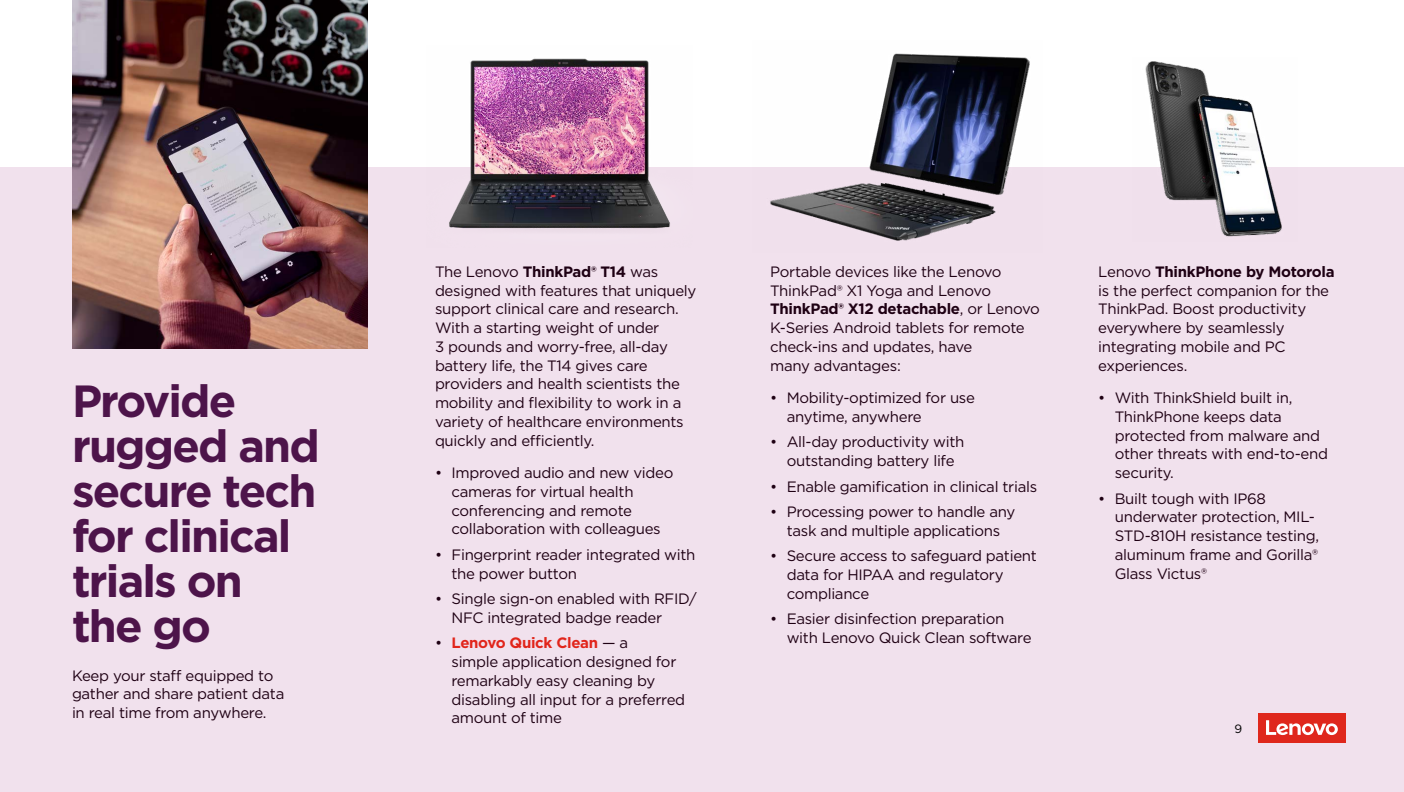
<style>
.page{position:relative;width:1404px;height:792px;background:#fff}
.page>*{position:absolute;margin:0;border:0;box-sizing:border-box;transform-origin:0 0}
.t1{font:700 45px/45px "Gotham";letter-spacing:-.04em;color:#4d144a}
.t2{font:15px/18.8px "Gotham";letter-spacing:-.02em;color:#1e0013}
.t3{font:12px "Gotham";color:#000}
.s1{font-weight:700}
.s2{font-weight:700;color:#e1251b}
</style>
<div class="page">
<div style="left:0;top:167px;width:1404px;height:625px;background:#f1e1ed"></div>
<img style="left:770px;top:53px;width:260px;height:188px">
<img style="left:1145px;top:61px;width:137px;height:176px">
<img style="left:449px;top:58px;width:221px;height:171px">
<img style="left:72px;top:0;width:296px;height:348px">
<div style="left:1258px;top:713px;width:88px;height:30px;background:#df271c"></div>
<svg style="left:1266px;top:720px;width:72px;height:15px"></svg>
<h1 class="t1" style="left:72px;top:378px;width:249px">Provide rugged and secure tech for clinical trials on the go</h1>
<p class="t2" style="left:72px;top:665px;width:214px">Keep your staff equipped to gather and share patient data in real time from anywhere.</p>
<p class="t2" style="left:435px;top:262px;width:263px">The Lenovo <span class="s1">ThinkPad® T14</span> was designed with features that uniquely support clinical care and research.<br>With a starting weight of under<br>3 pounds and worry-free, all-day battery life, the T14 gives care providers and health scientists the mobility and flexibility to work in a variety of healthcare environments quickly and efficiently.</p>
<p class="t2" style="left:452px;top:463px;width:223px;text-indent:-16px">• Improved audio and new video cameras for virtual health conferencing and remote collaboration with colleagues</p>
<p class="t2" style="left:452px;top:545px;width:246px;text-indent:-16px">• Fingerprint reader integrated with the power button</p>
<p class="t2" style="left:452px;top:589px;width:247px;text-indent:-16px">• Single sign-on enabled with RFID/<br>NFC integrated badge reader</p>
<p class="t2" style="left:452px;top:633px;width:235px;text-indent:-16px">• <span class="s2">Lenovo Quick Clean</span> — a<br>simple application designed for remarkably easy cleaning by disabling all input for a preferred amount of time</p>
<p class="t2" style="left:770px;top:262px;width:271px">Portable devices like the Lenovo<br>ThinkPad® X1 Yoga and Lenovo<br><span class="s1">ThinkPad® X12 detachable</span>, or Lenovo<br>K-Series Android tablets for remote check-ins and updates, have<br>many advantages:</p>
<p class="t2" style="left:787px;top:388px;width:190px;text-indent:-16px">• Mobility-optimized for use anytime, anywhere</p>
<p class="t2" style="left:770px;top:432px;width:196px;text-align:center">• All-day productivity with outstanding battery life</p>
<p class="t2" style="left:770px;top:476px;width:269px">• Enable gamification in clinical trials</p>
<p class="t2" style="left:770px;top:502px;width:247px;text-align:center">• Processing power to handle any task and multiple applications</p>
<p class="t2" style="left:787px;top:546px;width:252px;text-indent:-16px">• Secure access to safeguard patient data for HIPAA and regulatory compliance</p>
<p class="t2" style="left:787px;top:609px;width:246px;text-indent:-16px">• Easier disinfection preparation with Lenovo Quick Clean software</p>
<p class="t2" style="left:1098px;top:262px;width:238px">Lenovo <span class="s1">ThinkPhone by Motorola </span>is the perfect companion for the<br>ThinkPad. Boost productivity everywhere by seamlessly integrating mobile and PC experiences.</p>
<p class="t2" style="left:1115px;top:388px;width:215px;text-indent:-16px">• With ThinkShield built in,<br>ThinkPhone keeps data protected from malware and other threats with end-to-end security.</p>
<p class="t2" style="left:1115px;top:488px;width:206px;text-indent:-16px">• Built tough with IP68 underwater protection, MIL-<br>STD-810H resistance testing, aluminum frame and Gorilla®<br>Glass Victus®</p>
<p class="t3" style="left:1234px;top:721px;width:9px">9</p>
</div>
